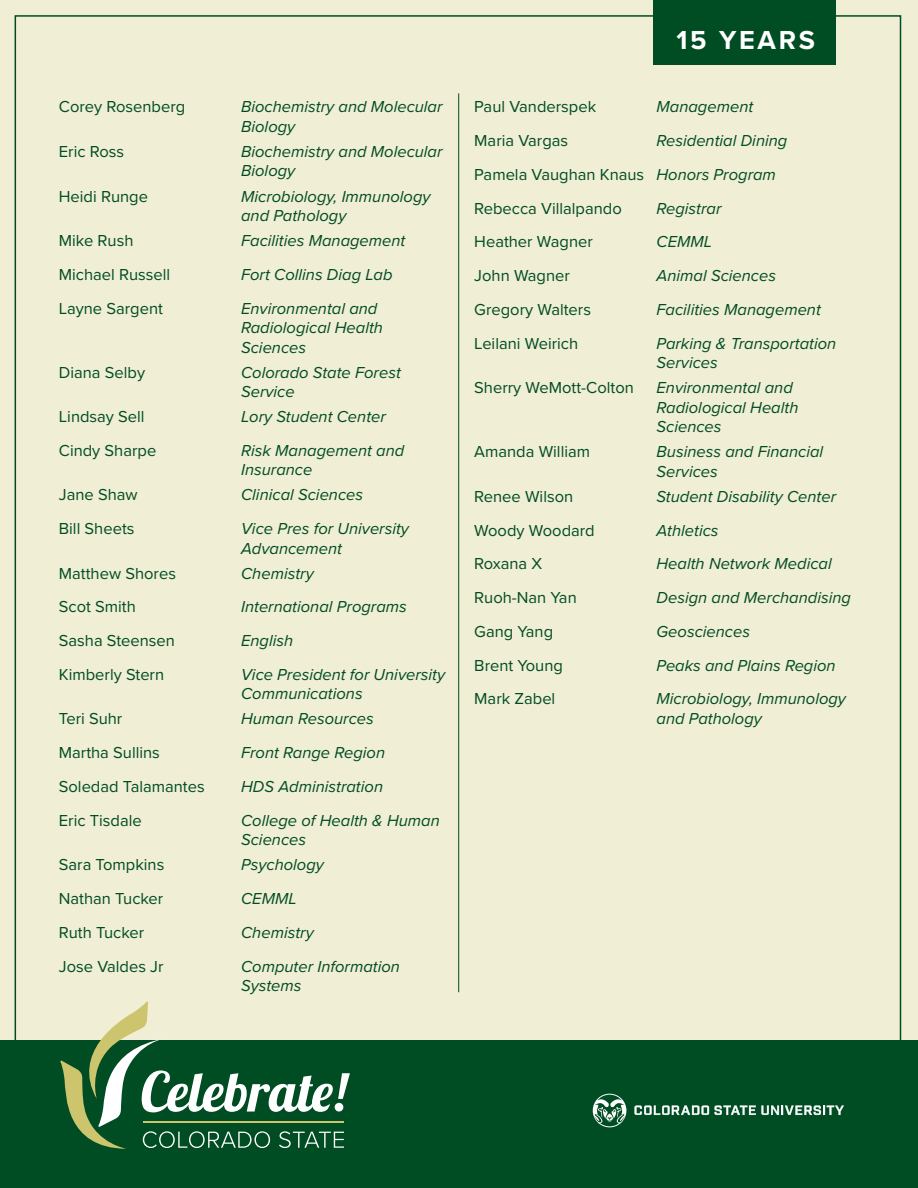
<style>
.page{position:relative;width:918px;height:1188px;background:#f0eed4}
.page>*{position:absolute;margin:0;border:0;box-sizing:border-box;transform-origin:0 0}
.t1{font:700 27px "Proxima Nova";letter-spacing:.1em;color:#fff}
.t2{font:italic 16.5px/19.5px "Proxima Nova";color:#004c23}
.t3{font:16.5px "Proxima Nova";color:#004c23}
</style>
<div class="page">
<div style="left:0;top:1040px;width:918px;height:148px;background:#004c23"></div>
<div style="left:653px;top:0;width:183px;height:65px;background:#004c23"></div>
<svg style="left:60px;top:1001px;width:290px;height:148px"></svg>
<svg style="left:634px;top:1105px;width:210px;height:10px"></svg>
<svg style="left:593px;top:1094px;width:33px;height:33px"></svg>
<hr style="left:458px;top:93px;width:1px;height:899px;background:#004c23">
<p class="t3" style="left:59px;top:95px;width:128px">Corey Rosenberg</p>
<p class="t2" style="left:241px;top:96px;width:203px">Biochemistry and Molecular<br>Biology</p>
<p class="t3" style="left:59px;top:139px;width:67px">Eric Ross</p>
<p class="t2" style="left:241px;top:141px;width:203px">Biochemistry and Molecular<br>Biology</p>
<p class="t3" style="left:59px;top:184px;width:91px">Heidi Runge</p>
<p class="t2" style="left:241px;top:186px;width:191px">Microbiology, Immunology and Pathology</p>
<p class="t3" style="left:59px;top:228px;width:76px">Mike Rush</p>
<p class="t2" style="left:241px;top:230px;width:166px">Facilities Management</p>
<p class="t3" style="left:59px;top:262px;width:113px">Michael Russell</p>
<p class="t2" style="left:241px;top:264px;width:153px">Fort Collins Diag Lab</p>
<p class="t3" style="left:59px;top:296px;width:106px">Layne Sargent</p>
<p class="t2" style="left:241px;top:298px;width:143px">Environmental and<br>Radiological Health<br>Sciences</p>
<p class="t3" style="left:59px;top:360px;width:88px">Diana Selby</p>
<p class="t2" style="left:241px;top:362px;width:161px">Colorado State Forest<br>Service</p>
<p class="t3" style="left:59px;top:404px;width:87px">Lindsay Sell</p>
<p class="t2" style="left:241px;top:406px;width:146px">Lory Student Center</p>
<p class="t3" style="left:59px;top:438px;width:99px">Cindy Sharpe</p>
<p class="t2" style="left:241px;top:440px;width:165px">Risk Management and<br>Insurance</p>
<p class="t3" style="left:59px;top:483px;width:80px">Jane Shaw</p>
<p class="t2" style="left:241px;top:484px;width:124px">Clinical Sciences</p>
<p class="t3" style="left:59px;top:516px;width:77px">Bill Sheets</p>
<p class="t2" style="left:241px;top:518px;width:169px">Vice Pres for University<br>Advancement</p>
<p class="t3" style="left:59px;top:561px;width:119px">Matthew Shores</p>
<p class="t2" style="left:241px;top:563px;width:74px">Chemistry</p>
<p class="t3" style="left:59px;top:595px;width:79px">Scot Smith</p>
<p class="t2" style="left:241px;top:596px;width:167px">International Programs</p>
<p class="t3" style="left:59px;top:628px;width:118px">Sasha Steensen</p>
<p class="t2" style="left:241px;top:630px;width:54px">English</p>
<p class="t3" style="left:59px;top:662px;width:107px">Kimberly Stern</p>
<p class="t2" style="left:241px;top:664px;width:206px">Vice President for University<br>Communications</p>
<p class="t3" style="left:59px;top:707px;width:65px">Teri Suhr</p>
<p class="t2" style="left:241px;top:709px;width:134px">Human Resources</p>
<p class="t3" style="left:59px;top:740px;width:103px">Martha Sullins</p>
<p class="t2" style="left:241px;top:742px;width:146px">Front Range Region</p>
<p class="t3" style="left:59px;top:774px;width:147px">Soledad Talamantes</p>
<p class="t2" style="left:241px;top:776px;width:143px">HDS Administration</p>
<p class="t3" style="left:59px;top:808px;width:84px">Eric Tisdale</p>
<p class="t2" style="left:241px;top:810px;width:200px">College of Health &amp; Human<br>Sciences</p>
<p class="t3" style="left:59px;top:852px;width:107px">Sara Tompkins</p>
<p class="t2" style="left:241px;top:854px;width:84px">Psychology</p>
<p class="t3" style="left:59px;top:886px;width:106px">Nathan Tucker</p>
<p class="t2" style="left:241px;top:888px;width:57px">CEMML</p>
<p class="t3" style="left:59px;top:920px;width:87px">Ruth Tucker</p>
<p class="t2" style="left:241px;top:922px;width:74px">Chemistry</p>
<p class="t3" style="left:59px;top:954px;width:106px">Jose Valdes Jr</p>
<p class="t2" style="left:241px;top:956px;width:160px">Computer Information<br>Systems</p>
<p class="t1" style="left:676px;top:20px;width:140px">15 YEARS</p>
<p class="t3" style="left:474px;top:95px;width:123px">Paul Vanderspek</p>
<p class="t2" style="left:657px;top:96px;width:98px">Management</p>
<p class="t3" style="left:474px;top:128px;width:95px">Maria Vargas</p>
<p class="t2" style="left:657px;top:130px;width:132px">Residential Dining</p>
<p class="t3" style="left:474px;top:162px;width:172px">Pamela Vaughan Knaus</p>
<p class="t2" style="left:657px;top:164px;width:121px">Honors Program</p>
<p class="t3" style="left:474px;top:196px;width:149px">Rebecca Villalpando</p>
<p class="t2" style="left:657px;top:198px;width:67px">Registrar</p>
<p class="t3" style="left:474px;top:230px;width:120px">Heather Wagner</p>
<p class="t2" style="left:657px;top:231px;width:57px">CEMML</p>
<p class="t3" style="left:474px;top:263px;width:97px">John Wagner</p>
<p class="t2" style="left:657px;top:265px;width:121px">Animal Sciences</p>
<p class="t3" style="left:474px;top:297px;width:118px">Gregory Walters</p>
<p class="t2" style="left:657px;top:299px;width:166px">Facilities Management</p>
<p class="t3" style="left:474px;top:331px;width:105px">Leilani Weirich</p>
<p class="t2" style="left:657px;top:333px;width:181px">Parking &amp; Transportation<br>Services</p>
<p class="t3" style="left:474px;top:375px;width:161px">Sherry WeMott-Colton</p>
<p class="t2" style="left:657px;top:377px;width:143px">Environmental and<br>Radiological Health<br>Sciences</p>
<p class="t3" style="left:474px;top:439px;width:117px">Amanda William</p>
<p class="t2" style="left:657px;top:441px;width:168px">Business and Financial<br>Services</p>
<p class="t3" style="left:474px;top:484px;width:100px">Renee Wilson</p>
<p class="t2" style="left:657px;top:486px;width:181px">Student Disability Center</p>
<p class="t3" style="left:474px;top:518px;width:122px">Woody Woodard</p>
<p class="t2" style="left:657px;top:520px;width:64px">Athletics</p>
<p class="t3" style="left:474px;top:552px;width:69px">Roxana X</p>
<p class="t2" style="left:657px;top:553px;width:177px">Health Network Medical</p>
<p class="t3" style="left:474px;top:585px;width:104px">Ruoh-Nan Yan</p>
<p class="t2" style="left:657px;top:587px;width:196px">Design and Merchandising</p>
<p class="t3" style="left:474px;top:619px;width:80px">Gang Yang</p>
<p class="t2" style="left:657px;top:621px;width:95px">Geosciences</p>
<p class="t3" style="left:474px;top:653px;width:90px">Brent Young</p>
<p class="t2" style="left:657px;top:655px;width:181px">Peaks and Plains Region</p>
<p class="t3" style="left:474px;top:687px;width:83px">Mark Zabel</p>
<p class="t2" style="left:657px;top:688px;width:191px">Microbiology, Immunology and Pathology</p>
</div>
